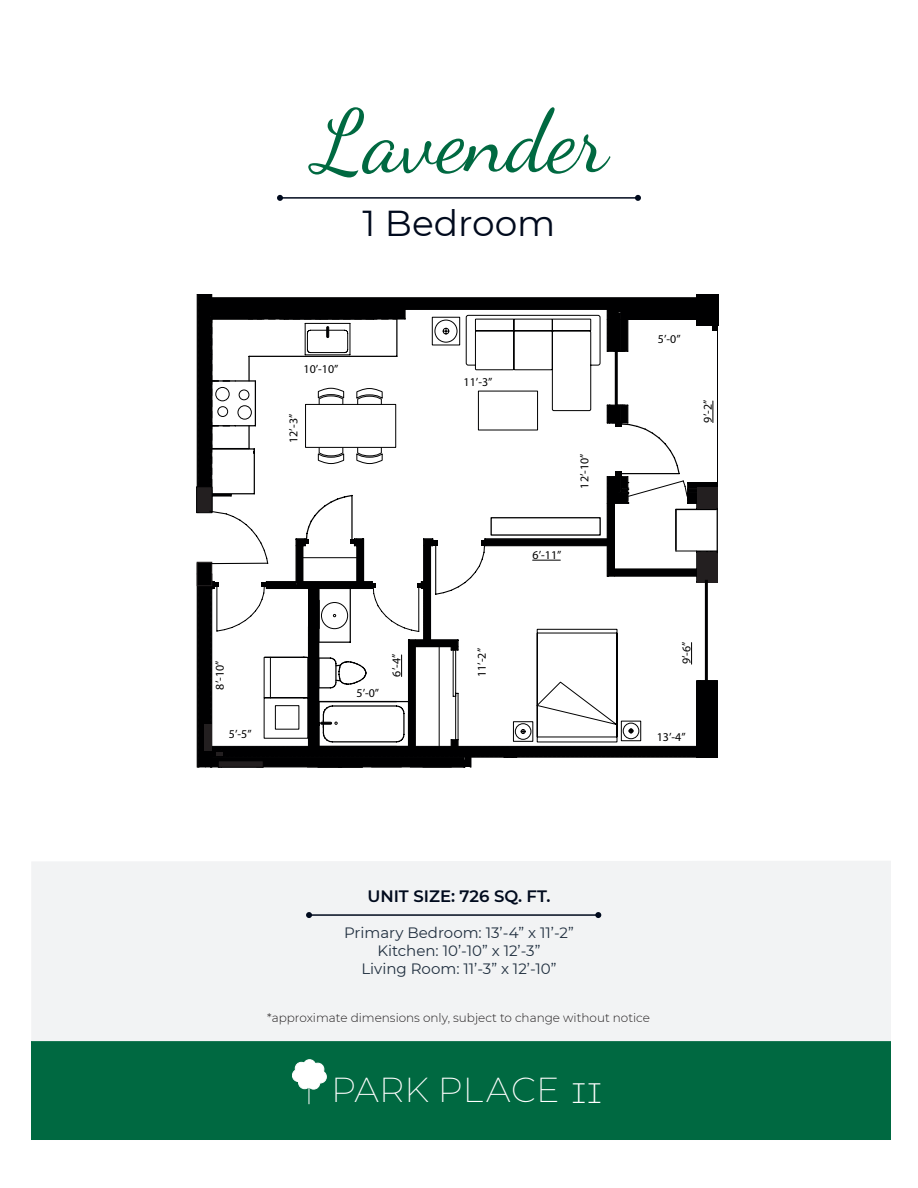
<style>
.page{position:relative;width:918px;height:1188px;background:#fff}
.page>*{position:absolute;margin:0;border:0;box-sizing:border-box;transform-origin:0 0}
.t1{font:87px "Dancing Script";color:#006941}
.t2{font:36px "Montserrat";color:#000a1d}
.t3{font:200 34.8px "Montserrat";color:#fff}
.t4{font:600 16.5px "Montserrat";color:#000a1d}
.t5{font:15px "Montserrat";color:#213040}
.t6{font:12px "Myriad Pro";color:#000001}
.t7{font:300 12px "Montserrat";color:#231f20}
.s1{font-family:"Source Code Roman";font-weight:300;font-size:30px}
</style>
<div class="page">
<div style="left:31px;top:1041px;width:860px;height:99px;background:#006941"></div>
<svg style="left:292px;top:1059px;width:35px;height:45px"></svg>
<div style="left:32px;top:861px;width:859px;height:180px;background:#f2f3f4"></div>
<div style="left:196px;top:487px;width:16px;height:26px;background:#0a0a0b"></div>
<svg style="left:197px;top:294px;width:521px;height:474px"></svg>
<hr style="left:280px;top:197px;width:358px;height:2px;background:#000a1d">
<svg style="left:277px;top:195px;width:6px;height:6px"></svg>
<svg style="left:635px;top:195px;width:6px;height:6px"></svg>
<hr style="left:309px;top:914px;width:289px;height:2px;background:#000a1d">
<svg style="left:306px;top:912px;width:6px;height:6px"></svg>
<svg style="left:595px;top:912px;width:6px;height:6px"></svg>
<p class="t1" style="left:315px;top:75px;width:294px">Lavender</p>
<p class="t2" style="left:362px;top:198px;width:195px">1 Bedroom</p>
<p class="t6" style="left:304px;top:362px;width:36px">10’-10”</p>
<p class="t6" style="left:286px;top:443px;width:30px;rotate:-90deg">12’-3”</p>
<p class="t6" style="left:212px;top:690px;width:30px;rotate:-90deg">8’-10”</p>
<p class="t6" style="left:229px;top:727px;width:24px">5’-5”</p>
<p class="t6" style="left:357px;top:686px;width:24px">5’-0”</p>
<p class="t6" style="left:389px;top:677px;width:24px;rotate:-90deg">6’-4”</p>
<p class="t6" style="left:464px;top:374px;width:30px">11’-3”</p>
<p class="t6" style="left:474px;top:677px;width:30px;rotate:-90deg">11’-2”</p>
<p class="t6" style="left:577px;top:489px;width:36px;rotate:-90deg">12’-10”</p>
<p class="t6" style="left:533px;top:548px;width:30px">6’-11”</p>
<p class="t6" style="left:658px;top:332px;width:24px">5’-0”</p>
<p class="t6" style="left:700px;top:423px;width:24px;rotate:-90deg">9’-2”</p>
<p class="t6" style="left:679px;top:664px;width:24px;rotate:-90deg">9’-6”</p>
<p class="t6" style="left:657px;top:729px;width:30px">13’-4”</p>
<p class="t4" style="left:367px;top:885px;width:185px">UNIT SIZE: 726 SQ. FT.</p>
<p class="t5" style="left:344px;top:923px;width:231px">Primary Bedroom: 13’-4” x 11’-2”</p>
<p class="t5" style="left:378px;top:941px;width:164px">Kitchen: 10’-10” x 12’-3”</p>
<p class="t5" style="left:361px;top:959px;width:197px">Living Room: 11’-3” x 12’-10”</p>
<p class="t7" style="left:267px;top:1009px;width:384px">*approximate dimensions only, subject to change without notice</p>
<h3 class="t3" style="left:331px;top:1067px;width:274px">PARK PLACE <span class="s1">II</span></h3>
</div>
